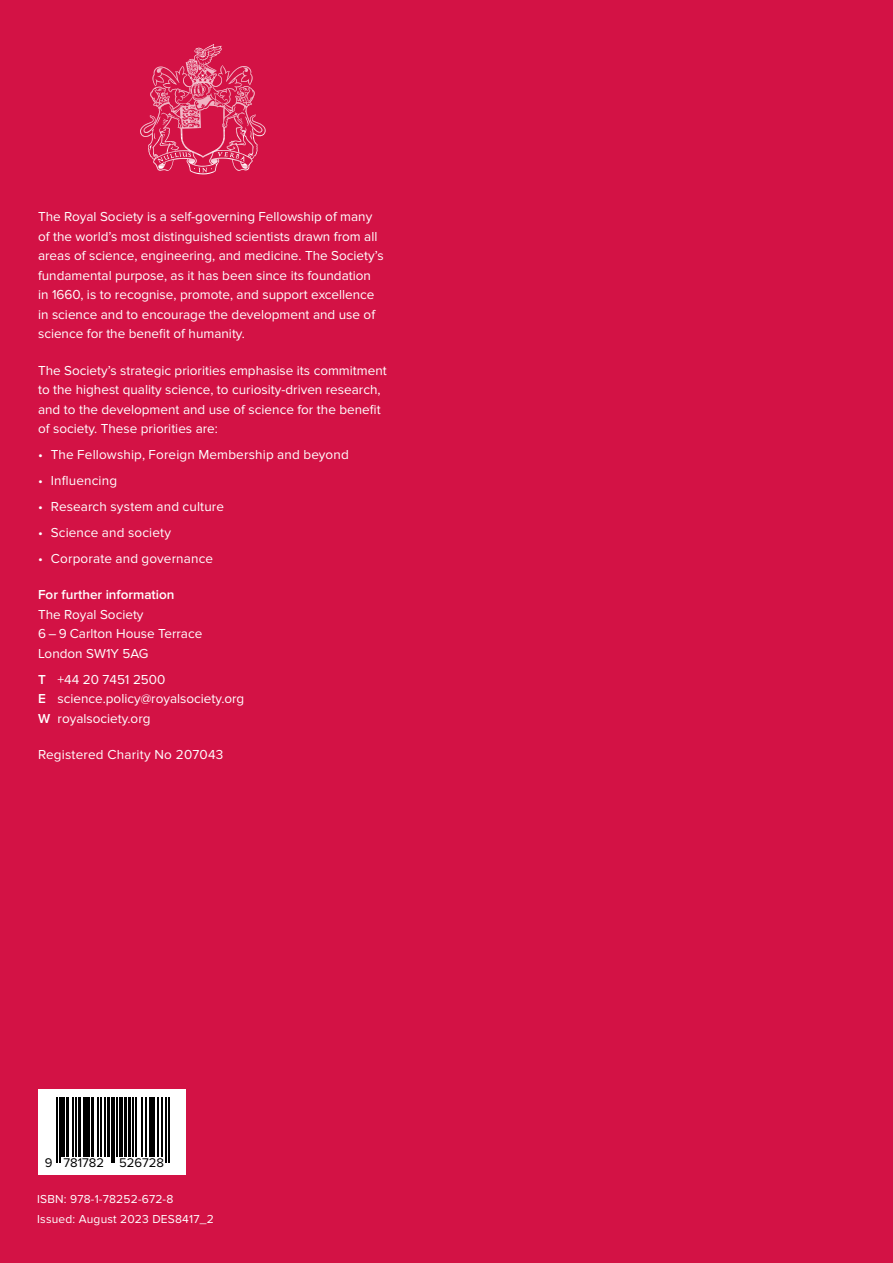
<style>
.page{position:relative;width:893px;height:1263px;background:#d31245}
.page>*{position:absolute;margin:0;border:0;box-sizing:border-box;transform-origin:0 0}
.BACK_headlines{font:13.5px/19.5px "Proxima Nova";color:#fff}
.BACK_Founded_Charity{font:13.5px/19.5px "Proxima Nova";color:#fff}
.t1{font:13.05px "Proxima Nova";color:#000}
.BACK_Founded_Charity-2{font:12px "Proxima Nova";letter-spacing:.015em;color:#fff}
.s1{font-weight:600}
</style>
<div class="page">
<svg style="left:140px;top:44px;width:126px;height:130px"></svg>
<svg style="left:38px;top:1089px;width:147px;height:85px;fill:#fff"></svg>
<hr style="left:57px;top:1097px;width:1px;height:60px;background:#000">
<hr style="left:59px;top:1097px;width:1px;height:60px;background:#000">
<hr style="left:62px;top:1097px;width:3px;height:60px;background:#000">
<hr style="left:66px;top:1097px;width:3px;height:60px;background:#000">
<hr style="left:72px;top:1097px;width:1px;height:60px;background:#000">
<hr style="left:76px;top:1097px;width:1px;height:60px;background:#000">
<hr style="left:78px;top:1097px;width:2px;height:60px;background:#000">
<hr style="left:83px;top:1097px;width:2px;height:60px;background:#000">
<hr style="left:86px;top:1097px;width:4px;height:60px;background:#000">
<hr style="left:91px;top:1097px;width:3px;height:60px;background:#000">
<hr style="left:97px;top:1097px;width:1px;height:60px;background:#000">
<hr style="left:101px;top:1097px;width:1px;height:60px;background:#000">
<hr style="left:104px;top:1097px;width:1px;height:60px;background:#000">
<hr style="left:108px;top:1097px;width:2px;height:60px;background:#000">
<hr style="left:111px;top:1097px;width:1px;height:60px;background:#000">
<hr style="left:114px;top:1097px;width:1px;height:60px;background:#000">
<hr style="left:116px;top:1097px;width:1px;height:60px;background:#000">
<hr style="left:120px;top:1097px;width:3px;height:60px;background:#000">
<hr style="left:124px;top:1097px;width:3px;height:60px;background:#000">
<hr style="left:128px;top:1097px;width:2px;height:60px;background:#000">
<hr style="left:133px;top:1097px;width:1px;height:60px;background:#000">
<hr style="left:135px;top:1097px;width:1px;height:60px;background:#000">
<hr style="left:141px;top:1097px;width:1px;height:60px;background:#000">
<hr style="left:146px;top:1097px;width:1px;height:60px;background:#000">
<hr style="left:149px;top:1097px;width:3px;height:60px;background:#000">
<hr style="left:153px;top:1097px;width:2px;height:60px;background:#000">
<hr style="left:157px;top:1097px;width:2px;height:60px;background:#000">
<hr style="left:161px;top:1097px;width:1px;height:60px;background:#000">
<hr style="left:166px;top:1097px;width:1px;height:60px;background:#000">
<hr style="left:168px;top:1097px;width:1px;height:60px;background:#000">
<svg style="left:57px;top:1157px;width:3px;height:6px"></svg>
<svg style="left:111px;top:1157px;width:4px;height:6px"></svg>
<svg style="left:166px;top:1157px;width:3px;height:6px"></svg>
<p class="BACK_headlines" style="left:38px;top:207px;width:347px">The Royal Society is a self-governing Fellowship of many of the world’s most distinguished scientists drawn from all areas of science, engineering, and medicine. The Society’s fundamental purpose, as it has been since its foundation in 1660, is to recognise, promote, and support excellence in science and to encourage the development and use of science for the benefit of humanity.</p>
<p class="BACK_headlines" style="left:38px;top:361px;width:350px">The Society’s strategic priorities emphasise its commitment to the highest quality science, to curiosity-driven research, and to the development and use of science for the benefit of society. These priorities are:</p>
<p class="BACK_headlines" style="left:38px;top:445px;width:312px">• The Fellowship, Foreign Membership and beyond</p>
<p class="BACK_headlines" style="left:38px;top:471px;width:81px">• Influencing</p>
<p class="BACK_headlines" style="left:38px;top:497px;width:187px">• Research system and culture</p>
<p class="BACK_headlines" style="left:38px;top:523px;width:135px">• Science and society</p>
<p class="BACK_headlines" style="left:38px;top:548px;width:176px">• Corporate and governance</p>
<p class="BACK_headlines" style="left:38px;top:585px;width:166px"><span class="s1">For further information<br></span>The Royal Society<br>6 – 9 Carlton House Terrace<br>London SW1Y 5AG</p>
<p class="BACK_Founded_Charity" style="left:38px;top:669px;width:208px"><span class="s1">T</span> +44 20 7451 2500<br><span class="s1">E</span> science.policy@royalsociety.org<br><span class="s1">W</span> royalsociety.org</p>
<p class="BACK_Founded_Charity" style="left:38px;top:745px;width:187px">Registered Charity No 207043</p>
<p class="t1" style="left:45px;top:1155px;width:121px">9 781782 526728</p>
<p class="BACK_Founded_Charity-2" style="left:37px;top:1192px;width:138px">ISBN: 978-1-78252-672-8</p>
<p class="BACK_Founded_Charity-2" style="left:37px;top:1212px;width:178px">Issued: August 2023 DES8417_2</p>
</div>
